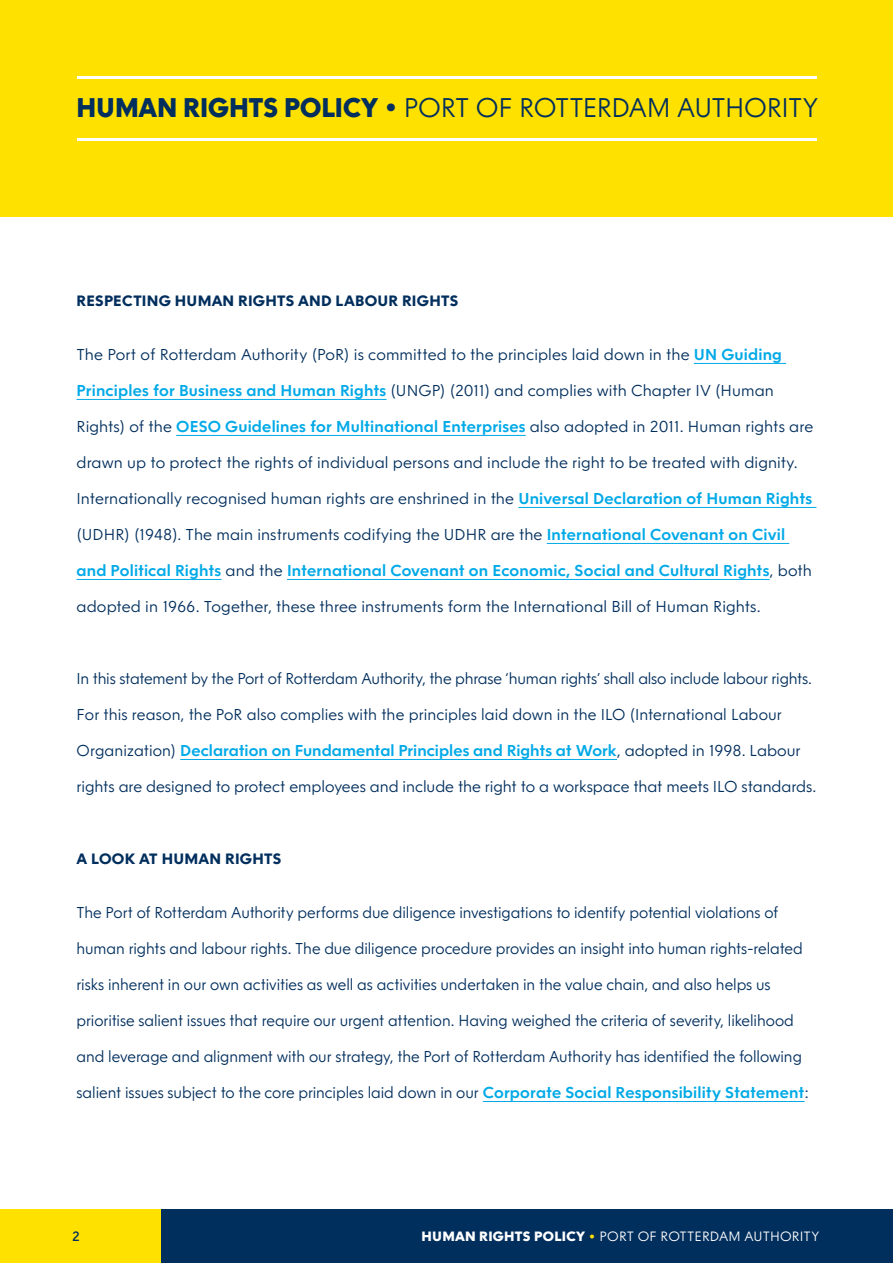
<style>
.page{position:relative;width:893px;height:1263px;background:#fff}
.page>*{position:absolute;margin:0;border:0;box-sizing:border-box;transform-origin:0 0}
.t1{font:300 27px "NLRTM";letter-spacing:-.02em;color:#002e5d}
.t2{font:300 15.75px "NLRTM";letter-spacing:-.005em;color:#002e5d}
.t3{font:600 15.75px "NLRTM";letter-spacing:.005em;color:#00a9e7}
.t4{font:700 15px "NLRTM";letter-spacing:.015em;color:#002e5d}
.t5{font:300 13.5px "NLRTM";letter-spacing:.005em;color:#fff}
.t6{font:500 13.5px "NLRTM";color:#002e5d}
.s1{font-weight:800}
.s2{font-weight:600;color:#00a9e7}
.s3{font-weight:300;color:#002e5d}
.s4{color:#ffe100}
</style>
<div class="page">
<div style="left:0;top:1210px;width:161px;height:53px;background:#ffe100"></div>
<div style="left:161px;top:1210px;width:732px;height:53px;background:#002e5d"></div>
<hr style="left:694px;top:363px;width:92px;height:1px;background:#00a9e7">
<hr style="left:77px;top:399px;width:310px;height:1px;background:#00a9e7">
<hr style="left:176px;top:435px;width:350px;height:1px;background:#00a9e7">
<hr style="left:518px;top:507px;width:298px;height:1px;background:#00a9e7">
<hr style="left:547px;top:543px;width:242px;height:1px;background:#00a9e7">
<hr style="left:77px;top:579px;width:145px;height:1px;background:#00a9e7">
<hr style="left:287px;top:579px;width:483px;height:1px;background:#00a9e7">
<hr style="left:180px;top:759px;width:437px;height:1px;background:#00a9e7">
<hr style="left:483px;top:1101px;width:321px;height:1px;background:#00a9e7">
<div style="left:0;top:0;width:893px;height:217px;background:#ffe100"></div>
<hr style="left:77px;top:76px;width:739px;height:3px;background:#fff">
<hr style="left:77px;top:138px;width:739px;height:3px;background:#fff">
<h1 class="t1" style="left:77px;top:91px;width:743px"><span class="s1">HUMAN RIGHTS POLICY •</span> PORT OF ROTTERDAM AUTHORITY</h1>
<p class="t4" style="left:77px;top:292px;width:383px">RESPECTING HUMAN RIGHTS AND LABOUR RIGHTS</p>
<p class="t2" style="left:77px;top:345px;width:707px">The Port of Rotterdam Authority (PoR) is committed to the principles laid down in the <span class="s2">UN Guiding</span></p>
<p class="t2" style="left:77px;top:381px;width:699px"><span class="s2">Principles for Business and Human Rights</span> (UNGP) (2011) and complies with Chapter IV (Human</p>
<p class="t2" style="left:77px;top:417px;width:738px">Rights) of the <span class="s2">OESO Guidelines for Multinational Enterprises</span> also adopted in 2011. Human rights are</p>
<p class="t2" style="left:77px;top:453px;width:723px">drawn up to protect the rights of individual persons and include the right to be treated with dignity.</p>
<p class="t2" style="left:77px;top:489px;width:737px">Internationally recognised human rights are enshrined in the <span class="s2">Universal Declaration of Human Rights</span></p>
<p class="t2" style="left:77px;top:525px;width:710px">(UDHR) (1948). The main instruments codifying the UDHR are the <span class="s2">International Covenant on Civil</span></p>
<p class="t3" style="left:77px;top:561px;width:737px">and Political Rights <span class="s3">and the</span> International Covenant on Economic, Social and Cultural Rights<span class="s3">, both</span></p>
<p class="t2" style="left:77px;top:597px;width:686px">adopted in 1966. Together, these three instruments form the International Bill of Human Rights.</p>
<p class="t2" style="left:77px;top:669px;width:737px">In this statement by the Port of Rotterdam Authority, the phrase ‘human rights’ shall also include labour rights.</p>
<p class="t2" style="left:77px;top:705px;width:707px">For this reason, the PoR also complies with the principles laid down in the ILO (International Labour</p>
<p class="t3" style="left:77px;top:741px;width:726px"><span class="s3">Organization)</span> Declaration on Fundamental Principles and Rights at Work<span class="s3">, adopted in 1998. Labour</span></p>
<p class="t2" style="left:77px;top:777px;width:741px">rights are designed to protect employees and include the right to a workspace that meets ILO standards.</p>
<p class="t4" style="left:77px;top:850px;width:206px">A LOOK AT HUMAN RIGHTS</p>
<p class="t2" style="left:77px;top:903px;width:703px">The Port of Rotterdam Authority performs due diligence investigations to identify potential violations of</p>
<p class="t2" style="left:77px;top:939px;width:728px">human rights and labour rights. The due diligence procedure provides an insight into human rights-related</p>
<p class="t2" style="left:77px;top:975px;width:696px">risks inherent in our own activities as well as activities undertaken in the value chain, and also helps us</p>
<p class="t2" style="left:77px;top:1011px;width:719px">prioritise salient issues that require our urgent attention. Having weighed the criteria of severity, likelihood</p>
<p class="t2" style="left:77px;top:1047px;width:727px">and leverage and alignment with our strategy, the Port of Rotterdam Authority has identified the following</p>
<p class="t2" style="left:77px;top:1083px;width:734px">salient issues subject to the core principles laid down in our <span class="s2">Corporate Social Responsibility Statement</span>:</p>
<p class="t6" style="left:72px;top:1229px;width:9px">2</p>
<p class="t5" style="left:421px;top:1229px;width:399px"><span class="s1">HUMAN RIGHTS POLICY</span> <span class="s4">•</span> PORT OF ROTTERDAM AUTHORITY</p>
</div>
